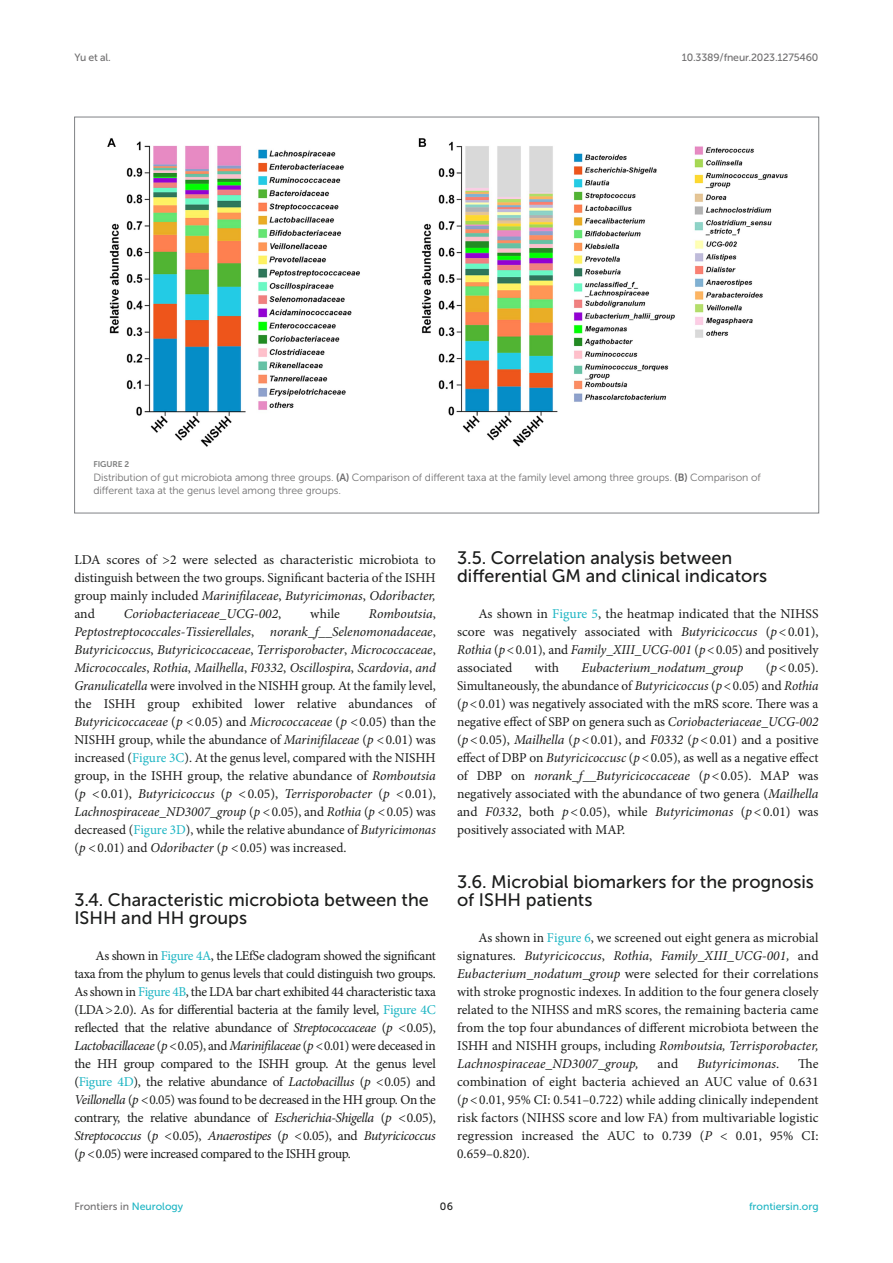
<style>
.page{position:relative;width:893px;height:1263px;background:#fff}
.page>*{position:absolute;margin:0;border:0;box-sizing:border-box;transform-origin:0 0}
.HEAD_2{font:18px/18px "Museo Sans 500";color:#1b1c1b}
.TEXT_FLUSH{font:13.5px/18px "Minion Pro";color:#1b1c1b;text-align:justify}
.TEXT_FLUSH-2{font:italic 13.5px "Minion Pro";letter-spacing:-.005em;color:#1b1c1b}
.FIG_LEG{font:10.5px/13.5px "Museo Sans 300";letter-spacing:-.01em;color:#706f70}
.t1{font:10.5px "Museo Sans 500";letter-spacing:-.015em;color:#706f70}
.t2{font:10.5px "Museo Sans 500";color:#1db5c3}
.t3{font:10.5px "Museo Sans 500";color:#1b1c1b}
.FIG_HD{font:8.25px "Museo Sans 700";letter-spacing:-.01em;color:#7e7f7f}
.s1{font-family:"Museo Sans 700"}
.s2{font-style:italic}
.s3{color:#1db5c3}
.s4{font-style:normal}
</style>
<div class="page">
<img style="left:107px;top:138px;width:681px;height:309px">
<p class="t1" style="left:74px;top:51px;width:38px">Yu et al.</p>
<p class="t1" style="left:682px;top:51px;width:138px">10.3389/fneur.2023.1275460</p>
<p class="FIG_HD" style="left:94px;top:460px;width:37px">FIGURE 2</p>
<p class="FIG_LEG" style="left:94px;top:470px;width:669px">Distribution of gut microbiota among three groups. <span class="s1">(A)</span> Comparison of different taxa at the family level among three groups. <span class="s1">(B)</span> Comparison of different taxa at the genus level among three groups.</p>
<p class="TEXT_FLUSH" style="left:74px;top:551px;width:363px">LDA scores of &gt;2 were selected as characteristic microbiota to distinguish between the two groups. Significant bacteria of the ISHH group mainly included <span class="s2">Marinifilaceae</span>, <span class="s2">Butyricimonas</span>, <span class="s2">Odoribacter, </span>and</p>
<p class="TEXT_FLUSH" style="left:74px;top:605px;width:363px;text-indent:295px"><span class="s2">Romboutsia</span>, <span class="s2">Peptostreptococcales-Tissierellales</span>, <span class="s2">norank_f__Selenomonadaceae</span>, <span class="s2">Butyricicoccus</span>, <span class="s2">Butyricicoccaceae</span>, <span class="s2">Terrisporobacter</span>, <span class="s2">Micrococcaceae</span>, <span class="s2">Micrococcales</span>, <span class="s2">Rothia</span>, <span class="s2">Mailhella</span>, <span class="s2">F0332</span>, <span class="s2">Oscillospira</span>, <span class="s2">Scardovia</span>, <span class="s2">and Granulicatella</span> were involved in the NISHH group. At the family level, the ISHH group exhibited lower relative abundances of <span class="s2">Butyricicoccaceae</span> (<span class="s2">p</span> &lt;0.05) and <span class="s2">Micrococcaceae</span> (<span class="s2">p</span> &lt;0.05) than the NISHH group, while the abundance of <span class="s2">Marinifilaceae</span> (<span class="s2">p</span> &lt;0.01) was increased (<span class="s3">Figure 3C</span>). At the genus level, compared with the NISHH group, in the ISHH group, the relative abundance of <span class="s2">Romboutsia </span>(<span class="s2">p</span> &lt;0.01), <span class="s2">Butyricicoccus</span> (<span class="s2">p</span> &lt;0.05), <span class="s2">Terrisporobacter</span> (<span class="s2">p</span> &lt;0.01), <span class="s2">Lachnospiraceae_ND3007_group</span> (<span class="s2">p</span> &lt;0.05), and <span class="s2">Rothia</span> (<span class="s2">p</span> &lt;0.05) was decreased (<span class="s3">Figure 3D</span>), while the relative abundance of <span class="s2">Butyricimonas </span>(<span class="s2">p</span> &lt;0.01) and <span class="s2">Odoribacter</span> (<span class="s2">p</span> &lt;0.05) was increased.</p>
<p class="HEAD_2" style="left:74px;top:891px;width:356px">3.4. Characteristic microbiota between the<br>ISHH and HH groups</p>
<p class="TEXT_FLUSH" style="left:74px;top:947px;width:363px;text-indent:21px">As shown in <span class="s3">Figure 4A</span>, the LEfSe cladogram showed the significant taxa from the phylum to genus levels that could distinguish two groups.<br>As shown in <span class="s3">Figure 4B</span>, the LDA bar chart exhibited 44 characteristic taxa (LDA&gt;2.0). As for differential bacteria at the family level, <span class="s3">Figure 4C </span>reflected that the relative abundance of <span class="s2">Streptococcaceae</span> (<span class="s2">p</span> &lt;0.05), <span class="s2">Lactobacillaceae</span> (<span class="s2">p</span> &lt;0.05), and <span class="s2">Marinifilaceae</span> (<span class="s2">p</span> &lt;0.01) were deceased in the HH group compared to the ISHH group. At the genus level (<span class="s3">Figure 4D</span>), the relative abundance of <span class="s2">Lactobacillus</span> (<span class="s2">p</span> &lt;0.05) and <span class="s2">Veillonella</span> (<span class="s2">p</span> &lt;0.05) was found to be decreased in the HH group. On the contrary, the relative abundance of <span class="s2">Escherichia-Shigella</span> (<span class="s2">p</span> &lt;0.05), <span class="s2">Streptococcus</span> (<span class="s2">p</span> &lt;0.05), <span class="s2">Anaerostipes</span> (<span class="s2">p</span> &lt;0.05), and <span class="s2">Butyricicoccus </span>(<span class="s2">p</span> &lt;0.05) were increased compared to the ISHH group.</p>
<p class="TEXT_FLUSH-2" style="left:124px;top:604px;width:159px">Coriobacteriaceae_UCG-002<span class="s4">,</span></p>
<p class="TEXT_FLUSH" style="left:310px;top:605px;width:31px">while</p>
<p class="HEAD_2" style="left:457px;top:549px;width:312px">3.5. Correlation analysis between differential GM and clinical indicators</p>
<p class="TEXT_FLUSH" style="left:457px;top:605px;width:363px;text-indent:21px">As shown in <span class="s3">Figure 5</span>, the heatmap indicated that the NIHSS score was negatively associated with <span class="s2">Butyricicoccus</span> (<span class="s2">p</span>&lt;0.01), <span class="s2">Rothia</span> (<span class="s2">p</span>&lt;0.01), and <span class="s2">Family_XIII_UCG-001</span> (<span class="s2">p</span>&lt;0.05) and positively associated</p>
<p class="TEXT_FLUSH" style="left:535px;top:659px;width:26px">with</p>
<p class="TEXT_FLUSH-2" style="left:582px;top:658px;width:163px">Eubacterium_nodatum_group</p>
<p class="TEXT_FLUSH" style="left:457px;top:659px;width:363px;text-indent:309px">(<span class="s2">p</span>&lt;0.05).<br>Simultaneously, the abundance of <span class="s2">Butyricicoccus</span> (<span class="s2">p</span>&lt;0.05) and <span class="s2">Rothia </span>(<span class="s2">p</span>&lt;0.01) was negatively associated with the mRS score. There was a negative effect of SBP on genera such as <span class="s2">Coriobacteriaceae_UCG-002 </span>(<span class="s2">p</span>&lt;0.05), <span class="s2">Mailhella</span> (<span class="s2">p</span>&lt;0.01), and <span class="s2">F0332</span> (<span class="s2">p</span>&lt;0.01) and a positive effect of DBP on <span class="s2">Butyricicoccusc</span> (<span class="s2">p</span>&lt;0.05), as well as a negative effect of DBP on <span class="s2">norank_f__Butyricicoccaceae</span> (<span class="s2">p</span>&lt;0.05). MAP was negatively associated with the abundance of two genera (<span class="s2">Mailhella </span>and <span class="s2">F0332</span>, both <span class="s2">p</span>&lt;0.05), while <span class="s2">Butyricimonas</span> (<span class="s2">p</span>&lt;0.01) was positively associated with MAP.</p>
<p class="HEAD_2" style="left:457px;top:873px;width:358px">3.6. Microbial biomarkers for the prognosis of ISHH patients</p>
<p class="TEXT_FLUSH" style="left:457px;top:929px;width:363px;text-indent:21px">As shown in <span class="s3">Figure 6</span>, we screened out eight genera as microbial signatures. <span class="s2">Butyricicoccus</span>, <span class="s2">Rothia</span>, <span class="s2">Family_XIII_UCG-001,</span> and <span class="s2">Eubacterium_nodatum_group</span> were selected for their correlations with stroke prognostic indexes. In addition to the four genera closely related to the NIHSS and mRS scores, the remaining bacteria came from the top four abundances of different microbiota between the ISHH and NISHH groups, including <span class="s2">Romboutsia, Terrisporobacter, Lachnospiraceae_ND3007_group,</span></p>
<p class="TEXT_FLUSH" style="left:457px;top:1055px;width:363px;text-indent:341px">The combination of eight bacteria achieved an AUC value of 0.631 (<span class="s2">p</span>&lt;0.01, 95% CI: 0.541–0.722) while adding clinically independent risk factors (NIHSS score and low FA) from multivariable logistic regression increased the AUC to 0.739 (<span class="s2">P</span> &lt; 0.01, 95% CI:<br>0.659–0.820).</p>
<p class="TEXT_FLUSH" style="left:658px;top:1055px;width:22px">and</p>
<p class="TEXT_FLUSH-2" style="left:697px;top:1054px;width:83px">Butyricimonas<span class="s4">.</span></p>
<p class="t1" style="left:74px;top:1200px;width:110px">Frontiers in <span class="s3">Neurology</span></p>
<p class="t3" style="left:440px;top:1200px;width:15px">06</p>
<p class="t2" style="left:749px;top:1200px;width:71px">frontiersin.org</p>
</div>
